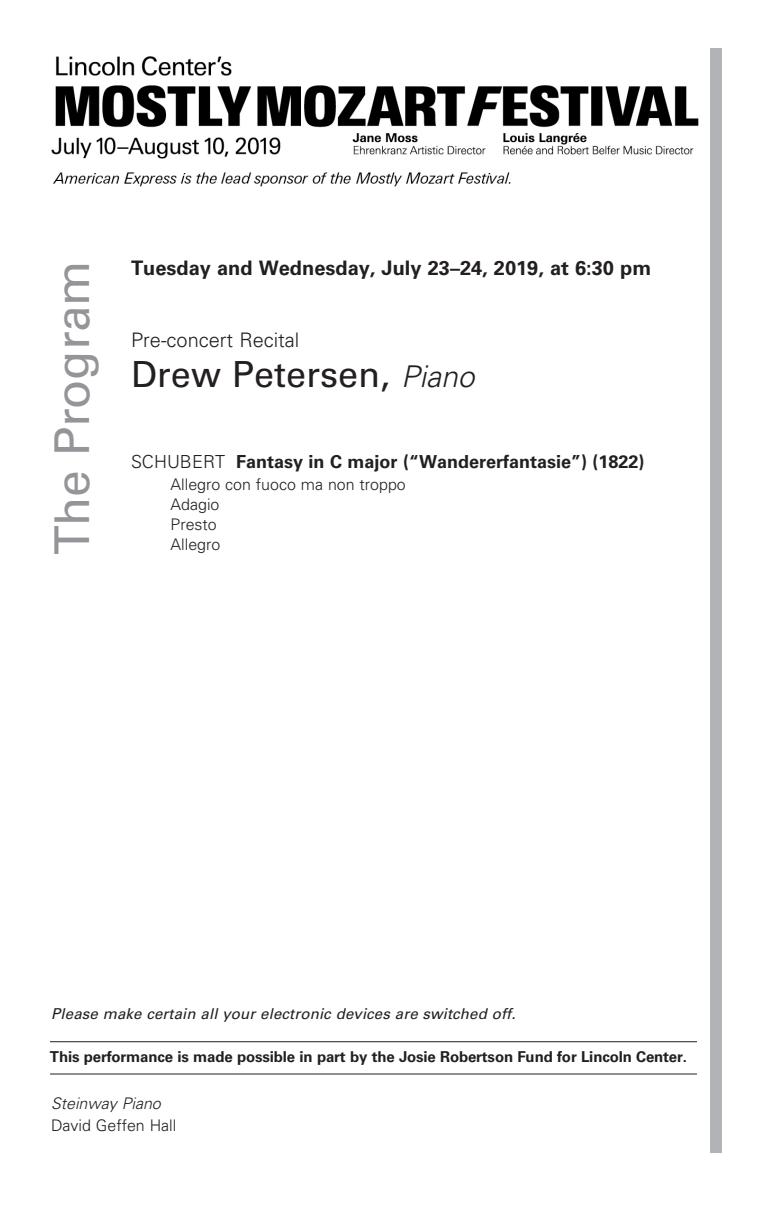
<style>
.page{position:relative;width:774px;height:1224px;background:#fff}
.page>*{position:absolute;margin:0;border:0;box-sizing:border-box;transform-origin:0 0}
.t1{font:48px "Univers";letter-spacing:-.005em;color:#939598}
.t2{font:36px "Univers";color:#231f20}
.t3{font:700 20px "Univers";color:#231f20}
.t4{font:300 20px "Univers";color:#231f20}
.t5{font:700 18px "Univers";color:#231f20}
.TitlePg__Comp-Moveme{font:300 16px "Univers";color:#231f20}
.t6{font:italic 300 16px "Univers";color:#231f20}
.t7{font:700 15px "Univers";letter-spacing:-.01em;color:#231f20}
.t8{font:italic 15px "Univers";letter-spacing:.01em;color:#231f20}
.s1{font-weight:300;font-style:italic;font-size:30px}
.s2{font-weight:300}
</style>
<div class="page">
<div style="left:710px;top:48px;width:12px;height:1104px;background:#b2b3b7"></div>
<hr style="left:50px;top:1041px;width:647px;height:1px;background:#231f20">
<hr style="left:50px;top:1074px;width:647px;height:1px;background:#231f20">
<img style="left:51px;top:56px;width:648px;height:131px">
<h1 class="t1" style="left:44px;top:555px;width:296px;rotate:-90deg">The Program</h1>
<p class="t3" style="left:131px;top:257px;width:522px">Tuesday and Wednesday, July 23–24, 2019, at 6:30 pm</p>
<p class="t4" style="left:131px;top:328px;width:170px">Pre-concert Recital</p>
<p class="t2" style="left:131px;top:353px;width:345px">Drew Petersen, <span class="s1">Piano</span></p>
<p class="t5" style="left:131px;top:451px;width:515px"><span class="s2">SCHUBERT</span> Fantasy in C major (“Wandererfantasie”) (1822)</p>
<p class="TitlePg__Comp-Moveme" style="left:171px;top:475px;width:237px">Allegro con fuoco ma non troppo</p>
<p class="TitlePg__Comp-Moveme" style="left:171px;top:495px;width:50px">Adagio</p>
<p class="TitlePg__Comp-Moveme" style="left:171px;top:515px;width:48px">Presto</p>
<p class="TitlePg__Comp-Moveme" style="left:171px;top:535px;width:51px">Allegro</p>
<p class="t8" style="left:51px;top:1005px;width:466px">Please make certain all your electronic devices are switched off.</p>
<p class="t7" style="left:50px;top:1048px;width:638px">This performance is made possible in part by the Josie Robertson Fund for Lincoln Center.</p>
<p class="t6" style="left:51px;top:1094px;width:111px">Steinway Piano</p>
<p class="TitlePg__Comp-Moveme" style="left:51px;top:1116px;width:127px">David Geffen Hall</p>
</div>
